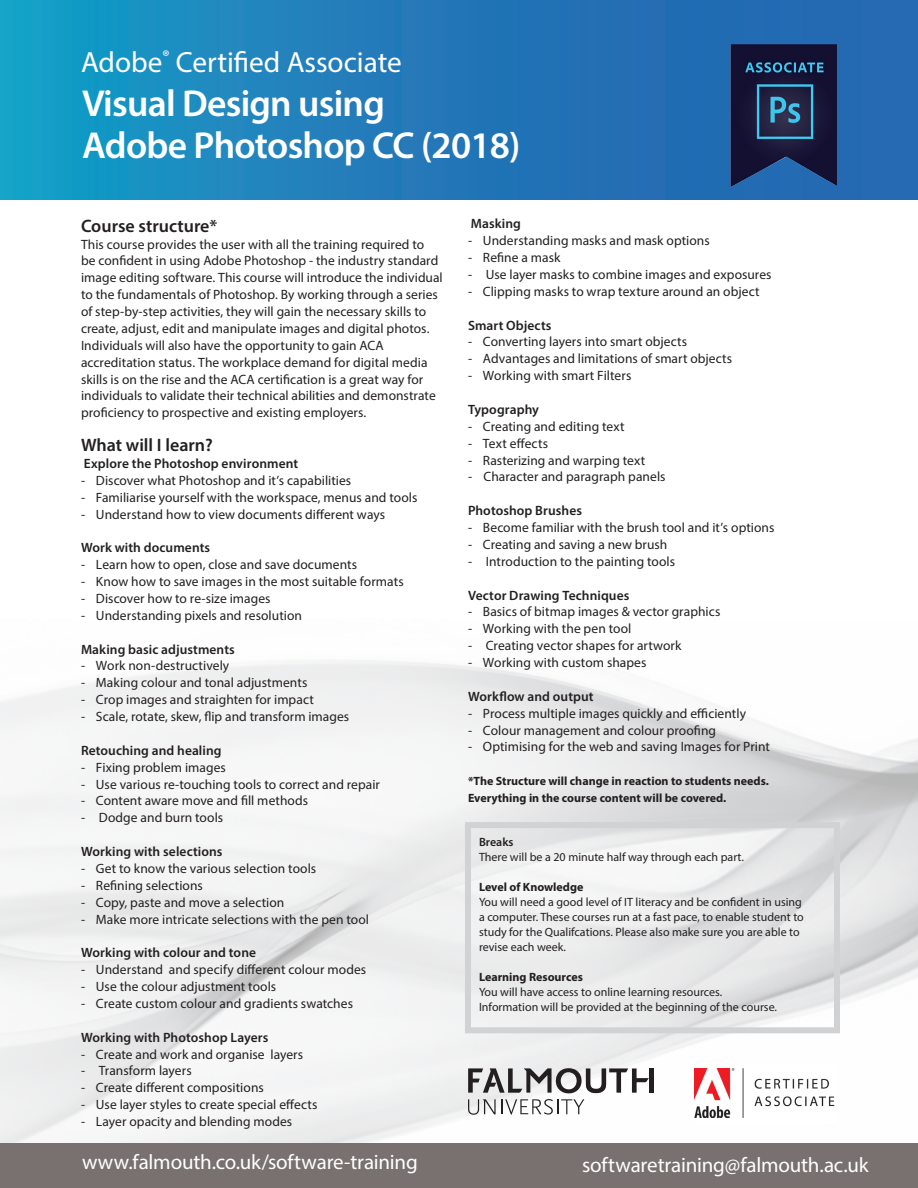
<style>
.page{position:relative;width:918px;height:1188px;background:#fff}
.page>*{position:absolute;margin:0;border:0;box-sizing:border-box;transform-origin:0 0}
.t1{font:600 37.65px "Myriad Pro";letter-spacing:-.02em;color:#fff}
.t2{font:29.25px "Myriad Pro";color:#fff}
.Paragraph_Style_1{font:21px "Myriad Pro";letter-spacing:-.01em;color:#fff}
.t3{font:600 18px "Myriad Pro";color:#231f20}
.Paragraph_Style_1-2{font:13.5px/16.8px "Myriad Pro";letter-spacing:.005em;color:#231f20}
.Paragraph_Style_1-3{font:600 13.5px "Myriad Pro";letter-spacing:.005em;color:#231f20}
.t4{font:12px/15px "Myriad Pro";color:#231f20}
.t5{font:700 12px "Myriad Pro";color:#231f20}
.t6{font:600 12px "Myriad Pro";color:#231f20}
</style>
<div class="page">
<div style="left:0;top:1143px;width:918px;height:45px;background:#79716f"></div>
<div style="left:0;top:0;width:918px;height:199px;background:linear-gradient(to right,#1999c5,#275fae)"></div>
<img style="left:722px;top:43px;width:115px;height:146px">
<div style="left:649px;top:1068px;width:5px;height:25px;background:#231f20"></div>
<svg style="left:468px;top:1068px;width:181px;height:47px"></svg>
<img style="left:694px;top:1069px;width:141px;height:49px">
<div style="left:465px;top:822px;width:375px;height:211px;border:6px solid #d1d2d4"></div>
<p class="t2" style="left:81px;top:44px;width:322px">Adobe<sup>®</sup> Certified Associate</p>
<p class="t1" style="left:82px;top:79px;width:304px">Visual Design using</p>
<p class="t1" style="left:82px;top:121px;width:440px">Adobe Photoshop CC (2018)</p>
<p class="t3" style="left:81px;top:214px;width:138px">Course structure*</p>
<p class="Paragraph_Style_1-2" style="left:81px;top:235px;width:363px">This course provides the user with all the training required to<br>be confident in using Adobe Photoshop - the industry standard image editing software. This course will introduce the individual to the fundamentals of Photoshop. By working through a series of step-by-step activities, they will gain the necessary skills to create, adjust, edit and manipulate images and digital photos.</p>
<p class="Paragraph_Style_1-2" style="left:81px;top:337px;width:356px">Individuals will also have the opportunity to gain ACA accreditation status. The workplace demand for digital media skills is on the rise and the ACA certification is a great way for individuals to validate their technical abilities and demonstrate proficiency to prospective and existing employers.</p>
<p class="t3" style="left:81px;top:434px;width:133px">What will I learn?</p>
<p class="Paragraph_Style_1-3" style="left:84px;top:455px;width:216px">Explore the Photoshop environment</p>
<p class="Paragraph_Style_1-2" style="left:81px;top:472px;width:272px">- Discover what Photoshop and it’s capabilities</p>
<p class="Paragraph_Style_1-2" style="left:81px;top:489px;width:338px">- Familiarise yourself with the workspace, menus and tools</p>
<p class="Paragraph_Style_1-2" style="left:81px;top:505px;width:306px">- Understand how to view documents different ways</p>
<p class="Paragraph_Style_1-3" style="left:81px;top:539px;width:131px">Work with documents</p>
<p class="Paragraph_Style_1-2" style="left:81px;top:556px;width:278px">- Learn how to open, close and save documents</p>
<p class="Paragraph_Style_1-2" style="left:81px;top:573px;width:324px">- Know how to save images in the most suitable formats</p>
<p class="Paragraph_Style_1-2" style="left:81px;top:590px;width:191px">- Discover how to re-size images</p>
<p class="Paragraph_Style_1-2" style="left:81px;top:607px;width:223px">- Understanding pixels and resolution</p>
<p class="Paragraph_Style_1-3" style="left:81px;top:640px;width:155px">Making basic adjustments</p>
<p class="Paragraph_Style_1-2" style="left:81px;top:657px;width:150px">- Work non-destructively</p>
<p class="Paragraph_Style_1-2" style="left:81px;top:674px;width:228px">- Making colour and tonal adjustments</p>
<p class="Paragraph_Style_1-2" style="left:81px;top:691px;width:234px">- Crop images and straighten for impact</p>
<p class="Paragraph_Style_1-2" style="left:81px;top:708px;width:270px">- Scale, rotate, skew, flip and transform images</p>
<p class="Paragraph_Style_1-3" style="left:81px;top:742px;width:142px">Retouching and healing</p>
<p class="Paragraph_Style_1-2" style="left:81px;top:759px;width:146px">- Fixing problem images</p>
<p class="Paragraph_Style_1-2" style="left:81px;top:775px;width:301px">- Use various re-touching tools to correct and repair</p>
<p class="Paragraph_Style_1-2" style="left:81px;top:792px;width:229px">- Content aware move and fill methods</p>
<p class="Paragraph_Style_1-2" style="left:81px;top:809px;width:144px">- Dodge and burn tools</p>
<p class="Paragraph_Style_1-3" style="left:81px;top:843px;width:143px">Working with selections</p>
<p class="Paragraph_Style_1-2" style="left:81px;top:860px;width:237px">- Get to know the various selection tools</p>
<p class="Paragraph_Style_1-2" style="left:81px;top:877px;width:123px">- Refining selections</p>
<p class="Paragraph_Style_1-2" style="left:81px;top:894px;width:205px">- Copy, paste and move a selection</p>
<p class="Paragraph_Style_1-2" style="left:81px;top:910px;width:290px">- Make more intricate selections with the pen tool</p>
<p class="Paragraph_Style_1-3" style="left:81px;top:944px;width:177px">Working with colour and tone</p>
<p class="Paragraph_Style_1-2" style="left:81px;top:961px;width:287px">- Understand and specify different colour modes</p>
<p class="Paragraph_Style_1-2" style="left:81px;top:978px;width:197px">- Use the colour adjustment tools</p>
<p class="Paragraph_Style_1-2" style="left:81px;top:995px;width:274px">- Create custom colour and gradients swatches</p>
<p class="Paragraph_Style_1-3" style="left:81px;top:1029px;width:189px">Working with Photoshop Layers</p>
<p class="Paragraph_Style_1-2" style="left:81px;top:1045px;width:224px">- Create and work and organise layers</p>
<p class="Paragraph_Style_1-2" style="left:81px;top:1062px;width:112px">- Transform layers</p>
<p class="Paragraph_Style_1-2" style="left:81px;top:1079px;width:184px">- Create different compositions</p>
<p class="Paragraph_Style_1-2" style="left:81px;top:1096px;width:238px">- Use layer styles to create special effects</p>
<p class="Paragraph_Style_1-2" style="left:81px;top:1113px;width:213px">- Layer opacity and blending modes</p>
<p class="Paragraph_Style_1" style="left:82px;top:1149px;width:337px">www.falmouth.co.uk/software-training</p>
<p class="Paragraph_Style_1-3" style="left:471px;top:215px;width:52px">Masking</p>
<p class="Paragraph_Style_1-2" style="left:468px;top:232px;width:243px">- Understanding masks and mask options</p>
<p class="Paragraph_Style_1-2" style="left:468px;top:249px;width:94px">- Refine a mask</p>
<p class="Paragraph_Style_1-2" style="left:468px;top:266px;width:305px">- Use layer masks to combine images and exposures</p>
<p class="Paragraph_Style_1-2" style="left:468px;top:283px;width:293px">- Clipping masks to wrap texture around an object</p>
<p class="Paragraph_Style_1-3" style="left:468px;top:316px;width:85px">Smart Objects</p>
<p class="Paragraph_Style_1-2" style="left:468px;top:333px;width:221px">- Converting layers into smart objects</p>
<p class="Paragraph_Style_1-2" style="left:468px;top:350px;width:266px">- Advantages and limitations of smart objects</p>
<p class="Paragraph_Style_1-2" style="left:468px;top:367px;width:165px">- Working with smart Filters</p>
<p class="Paragraph_Style_1-3" style="left:468px;top:401px;width:73px">Typography</p>
<p class="Paragraph_Style_1-2" style="left:468px;top:418px;width:158px">- Creating and editing text</p>
<p class="Paragraph_Style_1-2" style="left:468px;top:435px;width:82px">- Text effects</p>
<p class="Paragraph_Style_1-2" style="left:468px;top:451px;width:179px">- Rasterizing and warping text</p>
<p class="Paragraph_Style_1-2" style="left:468px;top:468px;width:199px">- Character and paragraph panels</p>
<p class="Paragraph_Style_1-3" style="left:468px;top:502px;width:116px">Photoshop Brushes</p>
<p class="Paragraph_Style_1-2" style="left:468px;top:519px;width:308px">- Become familiar with the brush tool and it’s options</p>
<p class="Paragraph_Style_1-2" style="left:468px;top:536px;width:201px">- Creating and saving a new brush</p>
<p class="Paragraph_Style_1-2" style="left:468px;top:553px;width:209px">- Introduction to the painting tools</p>
<p class="Paragraph_Style_1-3" style="left:468px;top:586px;width:163px">Vector Drawing Techniques</p>
<p class="Paragraph_Style_1-2" style="left:468px;top:603px;width:254px">- Basics of bitmap images &amp; vector graphics</p>
<p class="Paragraph_Style_1-2" style="left:468px;top:620px;width:165px">- Working with the pen tool</p>
<p class="Paragraph_Style_1-2" style="left:468px;top:637px;width:215px">- Creating vector shapes for artwork</p>
<p class="Paragraph_Style_1-2" style="left:468px;top:654px;width:180px">- Working with custom shapes</p>
<p class="Paragraph_Style_1-3" style="left:468px;top:688px;width:127px">Workflow and output</p>
<p class="Paragraph_Style_1-2" style="left:468px;top:705px;width:280px">- Process multiple images quickly and efficiently</p>
<p class="Paragraph_Style_1-2" style="left:468px;top:721px;width:250px">- Colour management and colour proofing</p>
<p class="Paragraph_Style_1-2" style="left:468px;top:738px;width:303px">- Optimising for the web and saving Images for Print</p>
<p class="t5" style="left:468px;top:773px;width:302px">*The Structure will change in reaction to students needs.</p>
<p class="t5" style="left:468px;top:790px;width:260px">Everything in the course content will be covered.</p>
<p class="t6" style="left:479px;top:834px;width:36px">Breaks</p>
<p class="t4" style="left:479px;top:849px;width:267px">There will be a 20 minute half way through each part.</p>
<p class="t5" style="left:479px;top:879px;width:106px">Level of Knowledge</p>
<p class="t4" style="left:479px;top:894px;width:326px">You will need a good level of IT literacy and be confident in using a computer. These courses run at a fast pace, to enable student to study for the Qualifcations. Please also make sure you are able to revise each week.</p>
<p class="t5" style="left:479px;top:969px;width:105px">Learning Resources</p>
<p class="t4" style="left:479px;top:984px;width:245px">You will have access to online learning resources.</p>
<p class="t4" style="left:479px;top:999px;width:300px">Information will be provided at the beginning of the course.</p>
<p class="Paragraph_Style_1" style="left:582px;top:1152px;width:288px">softwaretraining@falmouth.ac.uk</p>
</div>
